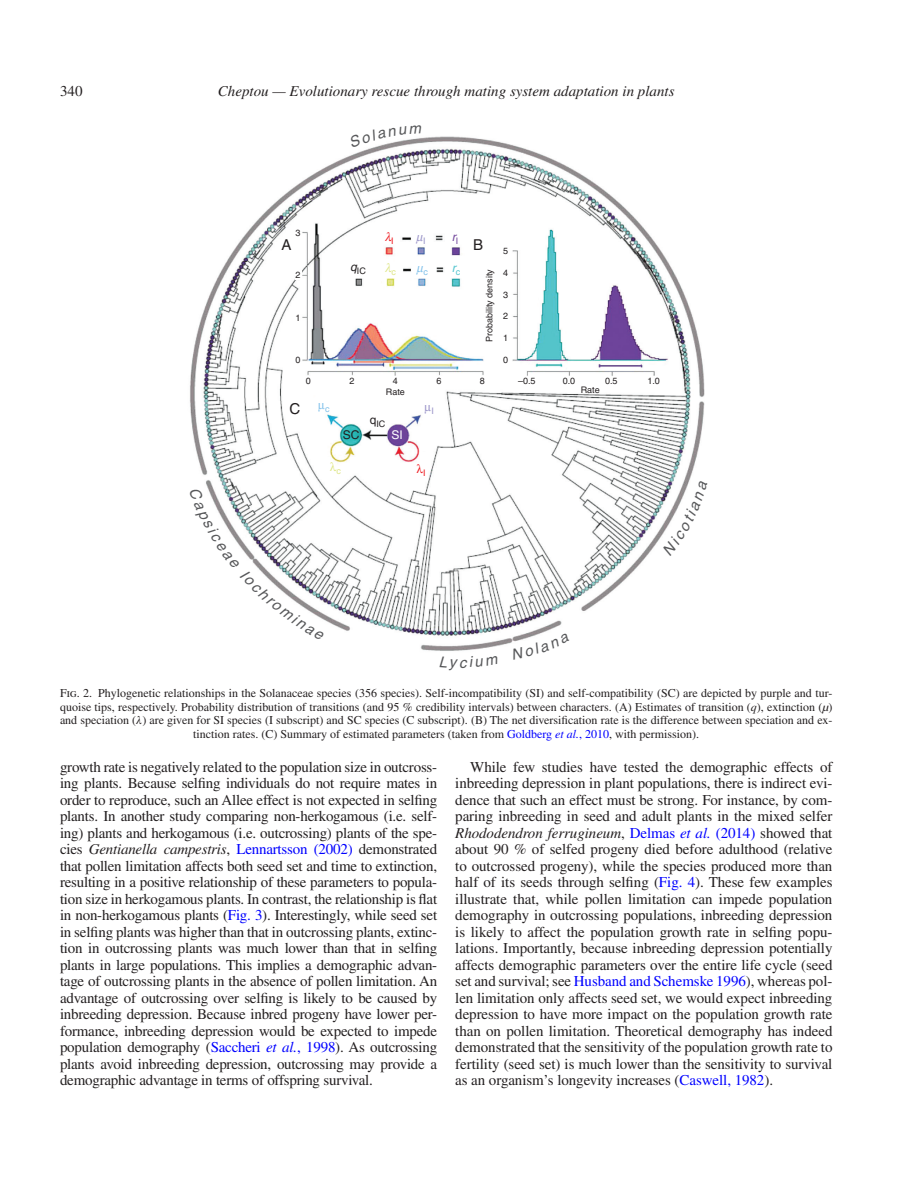
<style>
.page{position:relative;width:918px;height:1186px;background:#fff}
.page>*{position:absolute;margin:0;border:0;box-sizing:border-box;transform-origin:0 0}
.t1{font:15px/16.5px "Times LT Std";letter-spacing:-.015em;color:#231f20;text-align:justify}
.t2{font:italic 15px "Times LT Std";color:#231f20}
.t3{font:15px "Helvetica";color:#231f20}
.t4{font:12px/13.5px "Times LT Std";color:#231f20;text-align:center}
.t5{font:italic 12px "Helvetica";color:#73479c}
.t6{font:italic 12px "Helvetica";color:#54c5cf}
.t7{font:12px "Helvetica";color:#231f20}
.t8{font:12px "Helvetica";color:#fff}
.t9{font:9px/10.8px "Helvetica";color:#231f20;text-align:center}
.t10{font:9px "Helvetica";color:#ee1d23}
.t11{font:9px "Helvetica";color:#dee687}
.t12{font:9px "Helvetica";color:#9a94c8}
.t13{font:9px "Helvetica";color:#82c1ea}
.s1{font-style:italic}
.s2{font-family:"Gandhari Unicode";font-style:italic}
.s3{color:#00f}
.s4{font-style:italic;color:#00f}
</style>
<div class="page">
<img style="left:190px;top:136px;width:515px;height:515px">
<div style="left:295px;top:270px;width:7px;height:10px;background:#fff"></div>
<svg style="left:385px;top:231px;width:7px;height:10px"></svg>
<svg style="left:417px;top:463px;width:6px;height:10px"></svg>
<svg style="left:385px;top:263px;width:7px;height:10px"></svg>
<svg style="left:330px;top:462px;width:6px;height:9px"></svg>
<svg style="left:416px;top:235px;width:7px;height:8px"></svg>
<svg style="left:425px;top:405px;width:6px;height:9px"></svg>
<svg style="left:416px;top:266px;width:8px;height:9px"></svg>
<svg style="left:319px;top:402px;width:6px;height:9px"></svg>
<svg style="left:349px;top:136px;width:73px;height:12px"></svg>
<svg style="left:190px;top:487px;width:135px;height:154px"></svg>
<svg style="left:662px;top:481px;width:43px;height:75px"></svg>
<svg style="left:512px;top:633px;width:58px;height:18px"></svg>
<p class="t1" style="left:60px;top:83px;width:24px">340</p>
<p class="t2" style="left:218px;top:83px;width:458px">Cheptou — Evolutionary rescue through mating system adaptation in plants</p>
<p class="t9" style="left:296px;top:227px;width:7px">3</p>
<p class="t9" style="left:296px;top:269px;width:7px">2</p>
<p class="t9" style="left:296px;top:312px;width:7px">1</p>
<p class="t9" style="left:296px;top:354px;width:7px">0</p>
<p class="t3" style="left:282px;top:236px;width:12px">A</p>
<p class="t9" style="left:350px;top:266px;width:17px"><sup>q</sup>IC</p>
<p class="t10" style="left:391px;top:235px;width:4px">I</p>
<p class="t11" style="left:392px;top:267px;width:6px">c</p>
<p class="t12" style="left:423px;top:235px;width:4px">I</p>
<p class="t13" style="left:423px;top:267px;width:6px">c</p>
<p class="t5" style="left:452px;top:230px;width:8px">r<sub>I</sub></p>
<p class="t6" style="left:452px;top:261px;width:10px">r<sub>c</sub></p>
<p class="t3" style="left:473px;top:236px;width:12px">B</p>
<p class="t9" style="left:503px;top:245px;width:7px">5</p>
<p class="t9" style="left:484px;top:342px;width:75px;rotate:-90deg">Probability density</p>
<p class="t9" style="left:503px;top:267px;width:7px">4</p>
<p class="t9" style="left:503px;top:289px;width:7px">3</p>
<p class="t9" style="left:503px;top:311px;width:7px">2</p>
<p class="t9" style="left:503px;top:333px;width:7px">1</p>
<p class="t9" style="left:503px;top:354px;width:7px">0</p>
<p class="t9" style="left:306px;top:376px;width:7px">0</p>
<p class="t9" style="left:349px;top:376px;width:7px">2</p>
<p class="t9" style="left:386px;top:376px;width:21px">4<br>Rate</p>
<p class="t7" style="left:343px;top:428px;width:18px">SC</p>
<p class="t8" style="left:391px;top:428px;width:13px">SI</p>
<p class="t3" style="left:290px;top:400px;width:12px">C</p>
<p class="t13" style="left:325px;top:403px;width:6px">c</p>
<p class="t9" style="left:370px;top:418px;width:17px"><sup>q</sup>IC</p>
<p class="t9" style="left:436px;top:376px;width:7px">6</p>
<p class="t9" style="left:480px;top:376px;width:7px">8</p>
<p class="t9" style="left:518px;top:375px;width:19px">–0.5</p>
<p class="t9" style="left:563px;top:375px;width:14px">0.0</p>
<p class="t9" style="left:605px;top:375px;width:14px">0.5</p>
<p class="t9" style="left:581px;top:385px;width:21px">Rate</p>
<p class="t12" style="left:431px;top:406px;width:4px">I</p>
<p class="t9" style="left:647px;top:375px;width:14px">1.0</p>
<p class="t11" style="left:336px;top:466px;width:6px">c</p>
<p class="t10" style="left:423px;top:467px;width:4px">I</p>
<p class="t4" style="left:60px;top:686px;width:774px">Fig. 2. Phylogenetic relationships in the Solanaceae species (356 species). Self-incompatibility (SI) and self-compatibility (SC) are depicted by purple and tur&shy;quoise tips, respectively. Probability distribution of transitions (and 95 % credibility intervals) between characters. (A) Estimates of transition (<span class="s1">q</span>), extinction (<span class="s2">μ</span>) and speciation (<span class="s2">λ</span>) are given for SI species (I subscript) and SC species (C subscript). (B) The net diversification rate is the difference between speciation and ex&shy;tinction rates. (C) Summary of estimated parameters (taken from <span class="s3">Goldberg</span> <span class="s4">et al.</span><span class="s3">, 2010</span>, with permission).</p>
<p class="t1" style="left:60px;top:758px;width:379px">growth rate is negatively related to the population size in outcross&shy;ing plants. Because selfing individuals do not require mates in order to reproduce, such an Allee effect is not expected in selfing plants. In another study comparing non-herkogamous (i.e. self&shy;ing) plants and herkogamous (i.e. outcrossing) plants of the spe&shy;cies <span class="s1">Gentianella campestris</span>, <span class="s3">Lennartsson (2002)</span> demonstrated that pollen limitation affects both seed set and time to extinction, resulting in a positive relationship of these parameters to popula&shy;tion size in herkogamous plants. In contrast, the relationship is flat in non-herkogamous plants (<span class="s3">Fig. 3</span>). Interestingly, while seed set in selfing plants was higher than that in outcrossing plants, extinc&shy;tion in outcrossing plants was much lower than that in selfing plants in large populations. This implies a demographic advan&shy;tage of outcrossing plants in the absence of pollen limitation. An advantage of outcrossing over selfing is likely to be caused by inbreeding depression. Because inbred progeny have lower per&shy;formance, inbreeding depression would be expected to impede population demography (<span class="s3">Saccheri</span> <span class="s4">et al.</span><span class="s3">, 1998</span>). As outcrossing plants avoid inbreeding depression, outcrossing may provide a demographic advantage in terms of offspring survival.</p>
<p class="t1" style="left:455px;top:758px;width:379px;text-indent:15px">While few studies have tested the demographic effects of inbreeding depression in plant populations, there is indirect evi&shy;dence that such an effect must be strong. For instance, by com&shy;paring inbreeding in seed and adult plants in the mixed selfer <span class="s1">Rhododendron ferrugineum</span>, <span class="s3">Delmas</span> <span class="s4">et al.</span> <span class="s3">(2014)</span> showed that about 90 % of selfed progeny died before adulthood (relative to outcrossed progeny), while the species produced more than half of its seeds through selfing (<span class="s3">Fig. 4</span>). These few examples illustrate that, while pollen limitation can impede population demography in outcrossing populations, inbreeding depression is likely to affect the population growth rate in selfing popu&shy;lations. Importantly, because inbreeding depression potentially affects demographic parameters over the entire life cycle (seed set and survival; see <span class="s3">Husband and Schemske 1996</span>), whereas pol&shy;len limitation only affects seed set, we would expect inbreeding depression to have more impact on the population growth rate than on pollen limitation. Theoretical demography has indeed demonstrated that the sensitivity of the population growth rate to fertility (seed set) is much lower than the sensitivity to survival as an organism’s longevity increases (<span class="s3">Caswell, 1982</span>).</p>
</div>
